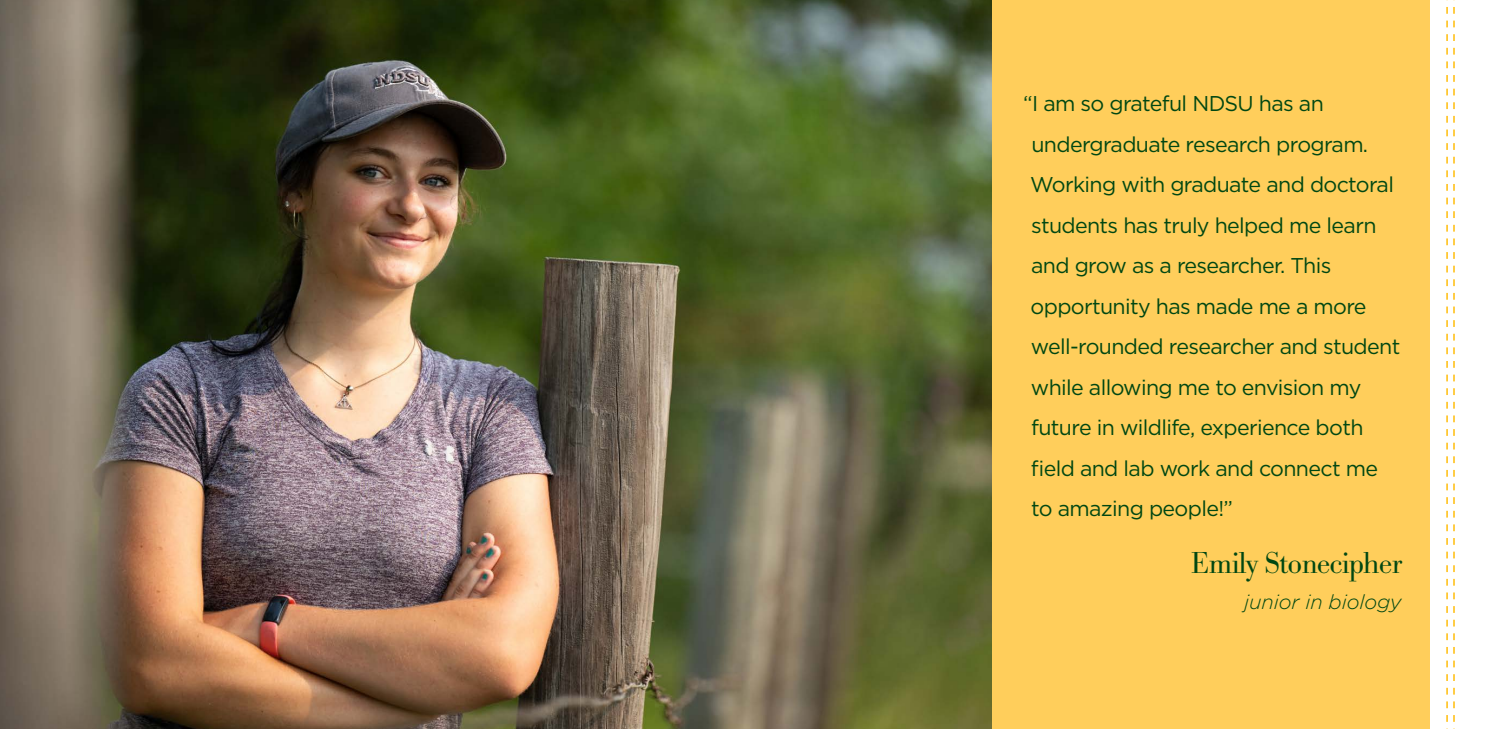
<style>
.page{position:relative;width:1499px;height:729px;background:#fff}
.page>*{position:absolute;margin:0;border:0;box-sizing:border-box;transform-origin:0 0}
.t1{font:300 31.5px "Bodoni URW";letter-spacing:-.03em;color:#004712}
.t2{font:21.38px/40.5px "Gotham";letter-spacing:-.03em;color:#004712}
.t3{font:italic 300 20.25px "Gotham";letter-spacing:-.005em;color:#004712}
</style>
<div class="page">
<div style="left:961px;top:0;width:468px;height:729px;background:#ffce5b"></div>
<img style="left:0;top:0;width:991px;height:729px">
<svg style="left:1446px;top:0;width:1px;height:729px"></svg>
<svg style="left:1453px;top:0;width:1px;height:729px"></svg>
<p class="t2" style="left:1030px;top:83px;width:372px;text-indent:-7px">“I am so grateful NDSU has an undergraduate research program.<br>Working with graduate and doctoral students has truly helped me learn and grow as a researcher. This opportunity has made me a more well-rounded researcher and student while allowing me to envision my future in wildlife, experience both field and lab work and connect me to amazing people!”</p>
<h1 class="t1" style="left:1191px;top:544px;width:213px">Emily Stonecipher</h1>
<p class="t3" style="left:1244px;top:589px;width:159px">junior in biology</p>
</div>
